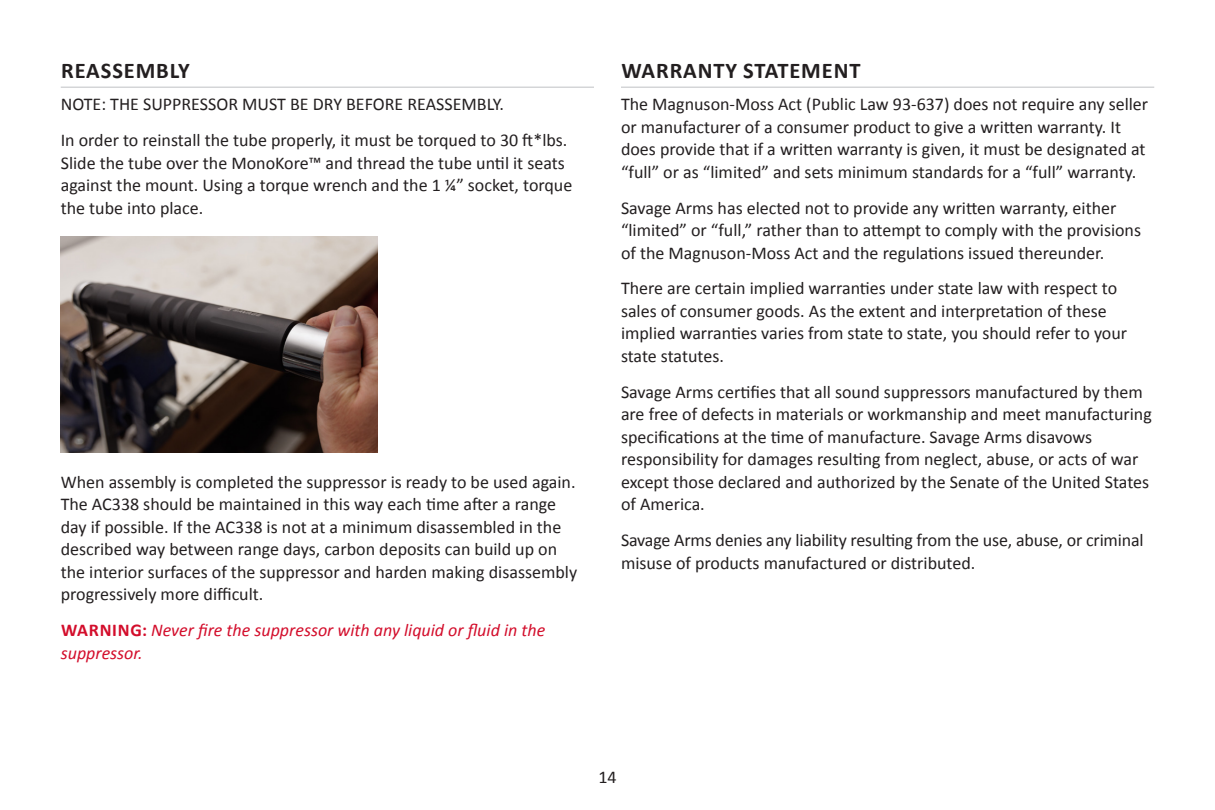
<style>
.page{position:relative;width:1215px;height:810px;background:#fff}
.page>*{position:absolute;margin:0;border:0;box-sizing:border-box;transform-origin:0 0}
.Heading{font:700 22.5px "Calibri";letter-spacing:.04em;color:#231f20}
.copy{font:18px/22.5px "Calibri";color:#231f20}
.copy-2{font:italic 18px/22.5px "Calibri";color:#d30d2b}
.s1{font-weight:700;font-style:normal}
</style>
<div class="page">
<hr style="left:61px;top:87px;width:533px;height:1px;background:#c7c8ca">
<img style="left:61px;top:237px;width:316px;height:216px">
<hr style="left:621px;top:87px;width:533px;height:1px;background:#c7c8ca">
<p class="Heading" style="left:61px;top:54px;width:130px">REASSEMBLY</p>
<p class="copy" style="left:61px;top:93px;width:445px">NOTE: THE SUPPRESSOR MUST BE DRY BEFORE REASSEMBLY.</p>
<p class="copy" style="left:61px;top:128px;width:513px">In order to reinstall the tube properly, it must be torqued to 30 ft*lbs.<br>Slide the tube over the MonoKore™ and thread the tube until it seats against the mount. Using a torque wrench and the 1 ¼” socket, torque the tube into place.</p>
<p class="copy" style="left:61px;top:470px;width:518px">When assembly is completed the suppressor is ready to be used again.<br>The AC338 should be maintained in this way each time after a range day if possible. If the AC338 is not at a minimum disassembled in the described way between range days, carbon deposits can build up on the interior surfaces of the suppressor and harden making disassembly progressively more difficult.</p>
<p class="copy-2" style="left:61px;top:618px;width:486px"><span class="s1">WARNING:</span> Never fire the suppressor with any liquid or fluid in the suppressor.</p>
<p class="Heading" style="left:621px;top:54px;width:241px">WARRANTY STATEMENT</p>
<p class="copy" style="left:621px;top:93px;width:529px">The Magnuson-Moss Act (Public Law 93-637) does not require any seller or manufacturer of a consumer product to give a written warranty. It does provide that if a written warranty is given, it must be designated at “full” or as “limited” and sets minimum standards for a “full” warranty.</p>
<p class="copy" style="left:621px;top:196px;width:522px">Savage Arms has elected not to provide any written warranty, either “limited” or “full,” rather than to attempt to comply with the provisions of the Magnuson-Moss Act and the regulations issued thereunder.</p>
<p class="copy" style="left:621px;top:277px;width:508px">There are certain implied warranties under state law with respect to sales of consumer goods. As the extent and interpretation of these implied warranties varies from state to state, you should refer to your state statutes.</p>
<p class="copy" style="left:621px;top:380px;width:532px">Savage Arms certifies that all sound suppressors manufactured by them are free of defects in materials or workmanship and meet manufacturing specifications at the time of manufacture. Savage Arms disavows responsibility for damages resulting from neglect, abuse, or acts of war except those declared and authorized by the Senate of the United States of America.</p>
<p class="copy" style="left:621px;top:528px;width:524px">Savage Arms denies any liability resulting from the use, abuse, or criminal misuse of products manufactured or distributed.</p>
<p class="copy" style="left:598px;top:765px;width:20px">14</p>
</div>
